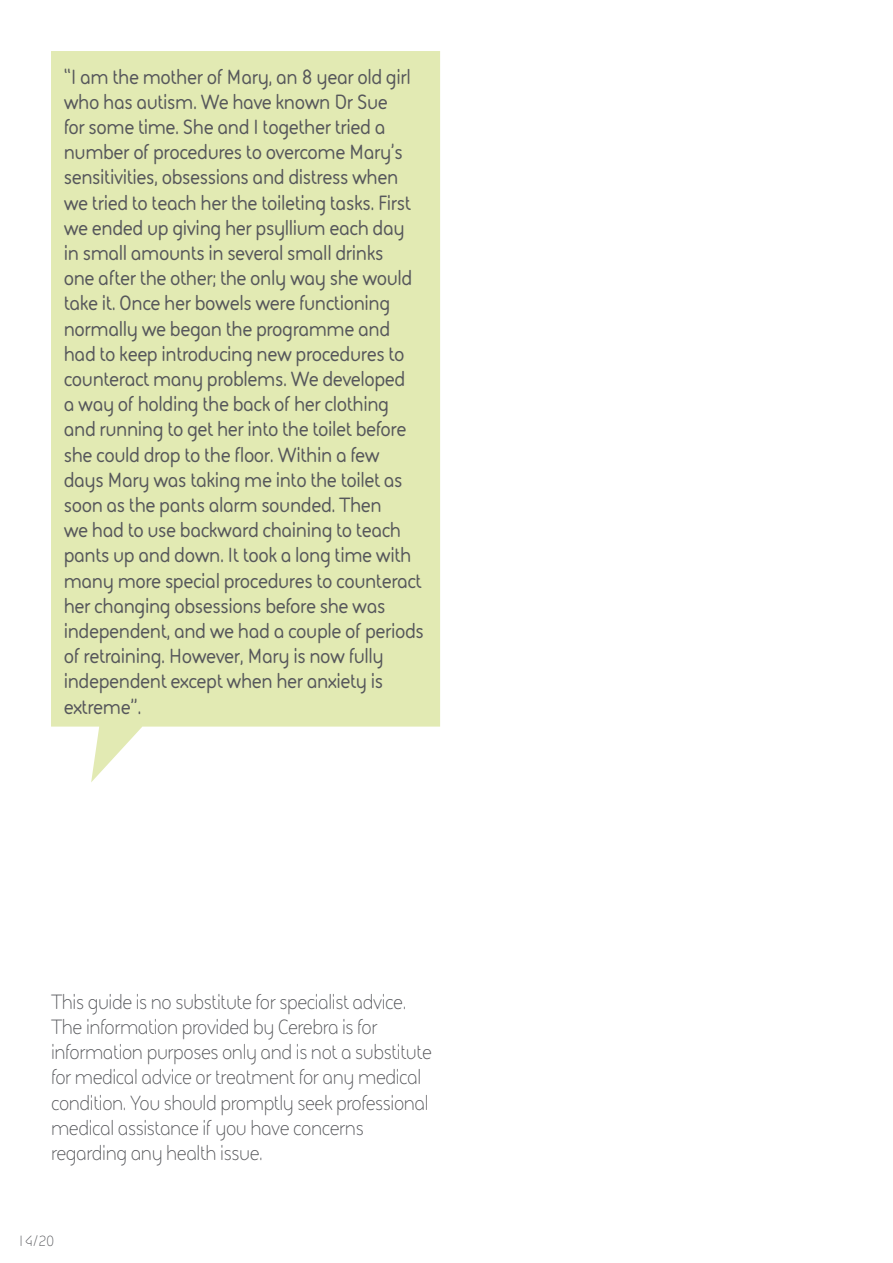
<style>
.page{position:relative;width:893px;height:1263px;background:#fff}
.page>*{position:absolute;margin:0;border:0;box-sizing:border-box;transform-origin:0 0}
.t1{font:700 21px/25.2px "FS Sophie";letter-spacing:-.02em;color:#56575b}
.t2{font:21px/25.2px "FS Sophie";letter-spacing:-.02em;color:#56575b}
.t3{font:15px "FS Sophie";color:#56575b}
</style>
<div class="page">
<svg style="left:51px;top:51px;width:389px;height:731px;background:#e4ebb8"></svg>
<p class="t1" style="left:64px;top:63px;width:362px">‘‘I am the mother of Mary, an 8 year old girl who has autism. We have known Dr Sue<br>for some time. She and I together tried a number of procedures to overcome Mary’s sensitivities, obsessions and distress when we tried to teach her the toileting tasks. First we ended up giving her psyllium each day in small amounts in several small drinks<br>one after the other; the only way she would take it. Once her bowels were functioning normally we began the programme and had to keep introducing new procedures to counteract many problems. We developed<br>a way of holding the back of her clothing and running to get her into the toilet before she could drop to the floor. Within a few days Mary was taking me into the toilet as soon as the pants alarm sounded. Then<br>we had to use backward chaining to teach pants up and down. It took a long time with many more special procedures to counteract her changing obsessions before she was independent, and we had a couple of periods of retraining. However, Mary is now fully independent except when her anxiety is extreme’’.</p>
<p class="t2" style="left:51px;top:988px;width:382px">This guide is no substitute for specialist advice.<br>The information provided by Cerebra is for information purposes only and is not a substitute for medical advice or treatment for any medical condition. You should promptly seek professional medical assistance if you have concerns regarding any health issue.</p>
<p class="t3" style="left:17px;top:1231px;width:39px">14/20</p>
</div>
